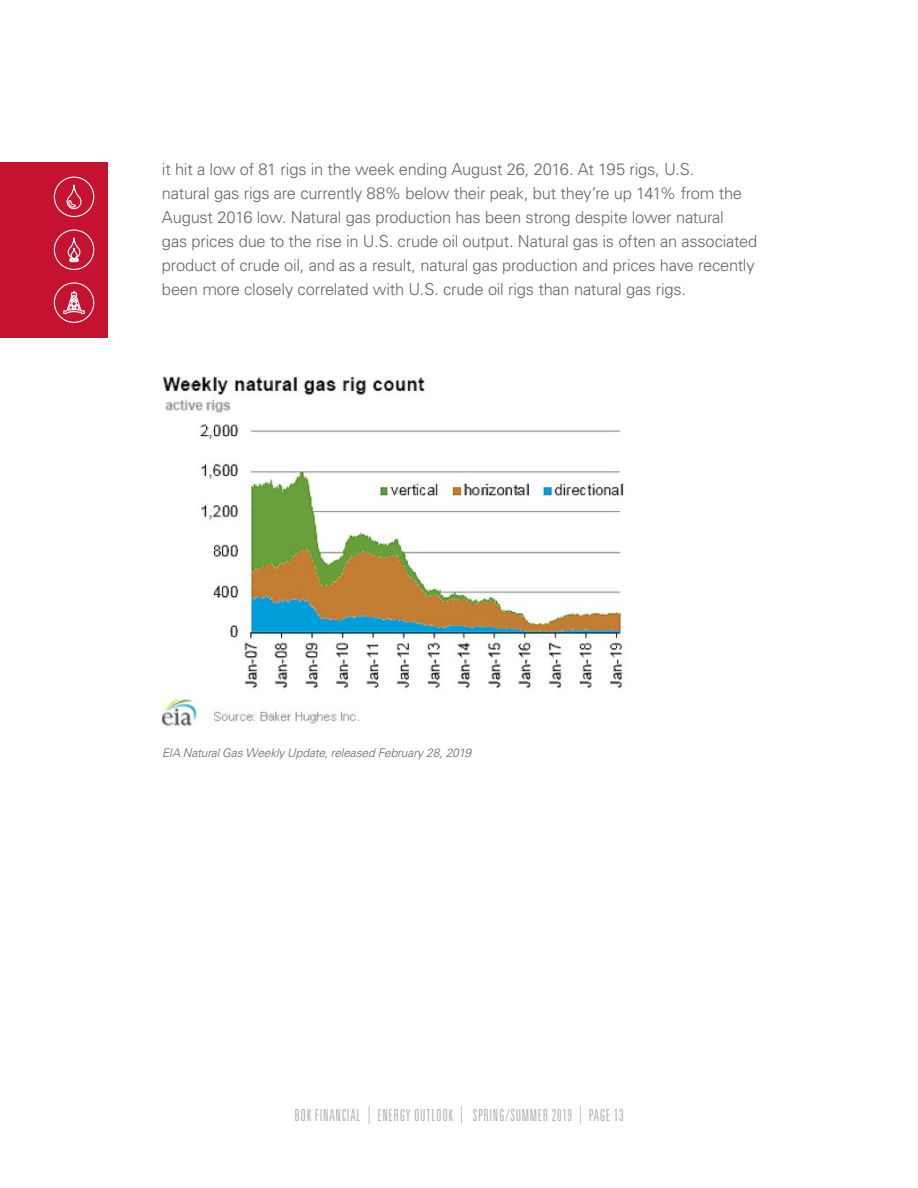
<style>
.page{position:relative;width:918px;height:1188px;background:#fff}
.page>*{position:absolute;margin:0;border:0;box-sizing:border-box;transform-origin:0 0}
.t1{font:300 16.5px/24px "Univers";letter-spacing:-.015em;color:#666}
.t2{font:300 ultra-condensed 16.5px "Univers";letter-spacing:.04em;color:#b3b3b3}
.t3{font:italic 300 12px "Univers";letter-spacing:-.01em;color:#666}
.s1{font-size:24.75px}
</style>
<div class="page">
<div style="left:0;top:162px;width:108px;height:176px;background:#c41230"></div>
<svg style="left:53px;top:176px;width:42px;height:94px"></svg>
<svg style="left:53px;top:282px;width:42px;height:41px"></svg>
<img style="left:162px;top:376px;width:462px;height:350px">
<p class="t1" style="left:162px;top:157px;width:597px">it hit a low of 81 rigs in the week ending August 26, 2016. At 195 rigs, U.S.<br>natural gas rigs are currently 88% below their peak, but they’re up 141% from the August 2016 low. Natural gas production has been strong despite lower natural<br>gas prices due to the rise in U.S. crude oil output. Natural gas is often an associated product of crude oil, and as a result, natural gas production and prices have recently been more closely correlated with U.S. crude oil rigs than natural gas rigs.</p>
<p class="t3" style="left:162px;top:746px;width:311px">EIA Natural Gas Weekly Update, released February 28, 2019</p>
<p class="t2" style="left:294px;top:1107px;width:331px">BOK FINANCIAL <span class="s1">|</span> ENERGY OUTLOOK <span class="s1">|</span> SPRING/SUMMER 2019 <span class="s1">|</span> PAGE 13</p>
</div>
